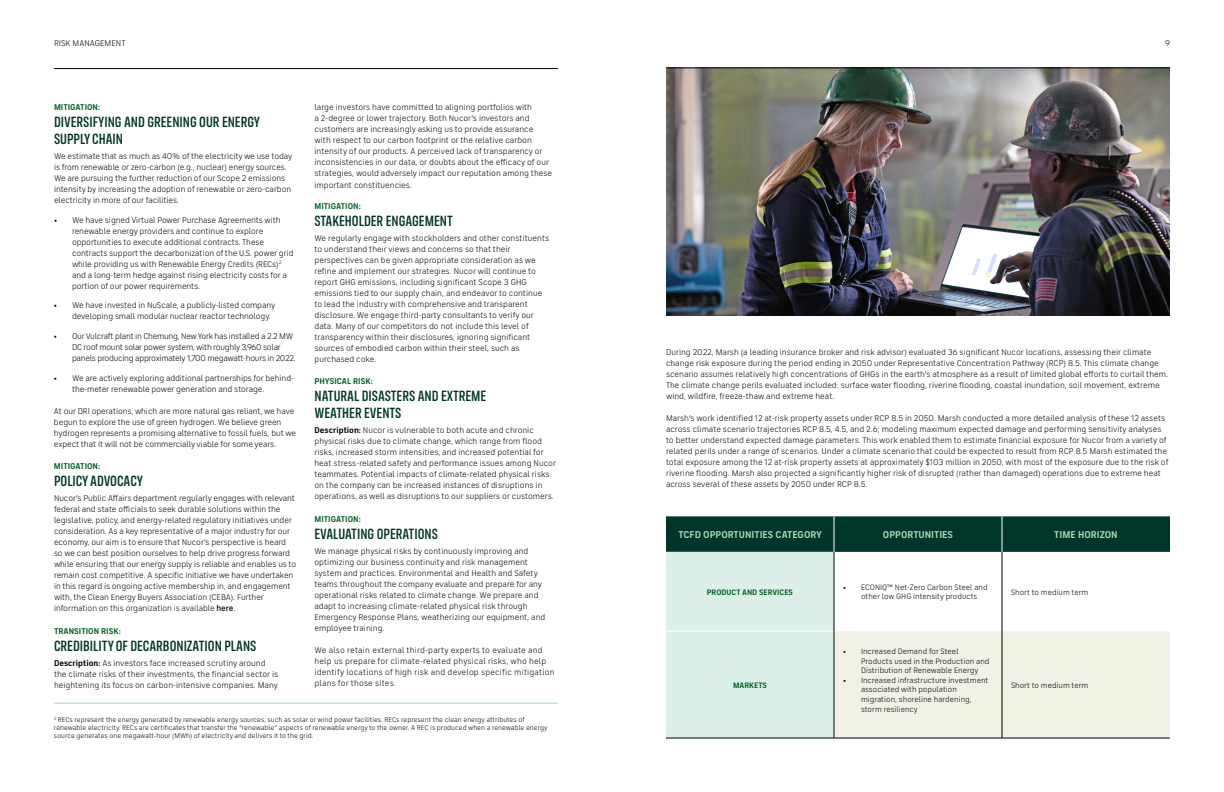
<style>
.page{position:relative;width:1224px;height:792px;background:#fff}
.page>*{position:absolute;margin:0;border:0;box-sizing:border-box;transform-origin:0 0}
.t1{font:500 15px/17px "FS Industrie Cd";color:#003529}
.t2{font:700 10px "FS Industrie";color:#a8d8b7}
.t3{font:8.5px/11px "FS Industrie";color:#000}
.t4{font:8.5px/11px "FS Industrie";letter-spacing:.02em;color:#000}
.t5{font:8.5px/11px "FS Industrie";letter-spacing:-.03em;color:#000}
.t6{font:700 8.5px "FS Industrie";color:#006225}
.t7{font:8px/9.6px "FS Industrie";color:#000}
.t8{font:700 8px "FS Industrie";color:#006225}
.t9{font:7px/8px "FS Industrie";color:#000}
.s1{font-weight:700}
.s2{font-weight:500}
</style>
<div class="page">
<img style="left:666px;top:69px;width:504px;height:246px">
<hr style="left:54px;top:68px;width:504px;height:1px;background:#000">
<hr style="left:666px;top:68px;width:504px;height:1px;background:#000">
<hr style="left:54px;top:703px;width:504px;height:1px;background:#a8d8b7">
<svg style="left:666px;top:516px;width:504px;height:222px"></svg>
<hr style="left:834px;top:516px;width:1px;height:36px;background:#fff">
<hr style="left:1002px;top:516px;width:1px;height:36px;background:#fff">
<hr style="left:666px;top:631px;width:168px;height:1px;background:#fff">
<hr style="left:834px;top:552px;width:1px;height:79px;background:#000">
<hr style="left:1002px;top:552px;width:1px;height:79px;background:#000">
<hr style="left:834px;top:631px;width:1px;height:107px;background:#000">
<hr style="left:1002px;top:631px;width:1px;height:107px;background:#000">
<hr style="left:834px;top:738px;width:168px;height:1px;background:#000">
<hr style="left:1002px;top:738px;width:168px;height:1px;background:#000">
<hr style="left:666px;top:738px;width:168px;height:1px;background:#000">
<p class="t3" style="left:54px;top:38px;width:73px">RISK MANAGEMENT</p>
<p class="t3" style="left:315px;top:102px;width:239px">large investors have committed to aligning portfolios with<br>a 2-degree or lower trajectory. Both Nucor’s investors and customers are increasingly asking us to provide assurance<br>with respect to our carbon footprint or the relative carbon intensity of our products. A perceived lack of transparency or inconsistencies in our data, or doubts about the efficacy of our strategies, would adversely impact our reputation among these</p>
<p class="t3" style="left:315px;top:180px;width:99px">important constituencies.</p>
<p class="t6" style="left:315px;top:201px;width:48px">MITIGATION:</p>
<h1 class="t1" style="left:315px;top:213px;width:140px">STAKEHOLDER ENGAGEMENT</h1>
<p class="t3" style="left:315px;top:233px;width:236px">We regularly engage with stockholders and other constituents to understand their views and concerns so that their perspectives can be given appropriate consideration as we refine and implement our strategies. Nucor will continue to report GHG emissions, including significant Scope 3 GHG emissions tied to our supply chain, and endeavor to continue to lead the industry with comprehensive and transparent disclosure. We engage third-party consultants to verify our data. Many of our competitors do not include this level of transparency within their disclosures, ignoring significant sources of embodied carbon within their steel, such as purchased coke.</p>
<p class="t6" style="left:315px;top:376px;width:60px">PHYSICAL RISK:</p>
<h1 class="t1" style="left:315px;top:388px;width:173px">NATURAL DISASTERS AND EXTREME<br>WEATHER EVENTS</h1>
<p class="t3" style="left:315px;top:425px;width:243px"><span class="s1">Description:</span> Nucor is vulnerable to both acute and chronic physical risks due to climate change, which range from flood risks, increased storm intensities, and increased potential for heat stress-related safety and performance issues among Nucor teammates. Potential impacts of climate-related physical risks on the company can be increased instances of disruptions in operations, as well as disruptions to our suppliers or customers.</p>
<p class="t6" style="left:315px;top:514px;width:48px">MITIGATION:</p>
<h1 class="t1" style="left:315px;top:526px;width:125px">EVALUATING OPERATIONS</h1>
<p class="t3" style="left:315px;top:546px;width:232px">We manage physical risks by continuously improving and optimizing our business continuity and risk management system and practices. Environmental and Health and Safety teams throughout the company evaluate and prepare for any operational risks related to climate change. We prepare and adapt to increasing climate-related physical risk through Emergency Response Plans, weatherizing our equipment, and employee training.</p>
<p class="t4" style="left:315px;top:645px;width:242px">We also retain external third-party experts to evaluate and help us prepare for climate-related physical risks, who help identify locations of high risk and develop specific mitigation plans for those sites.</p>
<p class="t9" style="left:54px;top:716px;width:495px"><sup>2</sup> RECs represent the energy generated by renewable energy sources, such as solar or wind power facilities. RECs represent the clean energy attributes of renewable electricity. RECs are certificates that transfer the “renewable” aspects of renewable energy to the owner. A REC is produced when a renewable energy source generates one megawatt-hour (MWh) of electricity and delivers it to the grid.</p>
<p class="t6" style="left:54px;top:102px;width:48px">MITIGATION:</p>
<h1 class="t1" style="left:54px;top:114px;width:208px">DIVERSIFYING AND GREENING OUR ENERGY<br>SUPPLY CHAIN</h1>
<p class="t3" style="left:54px;top:151px;width:240px">We estimate that as much as 40% of the electricity we use today is from renewable or zero-carbon (e.g., nuclear) energy sources.<br>We are pursuing the further reduction of our Scope 2 emissions intensity by increasing the adoption of renewable or zero-carbon electricity in more of our facilities.</p>
<p class="t3" style="left:72px;top:215px;width:223px;text-indent:-18px">• We have signed Virtual Power Purchase Agreements with renewable energy providers and continue to explore opportunities to execute additional contracts. These contracts support the decarbonization of the U.S. power grid while providing us with Renewable Energy Credits (RECs)<sup>2 </sup>and a long-term hedge against rising electricity costs for a portion of our power requirements.</p>
<p class="t3" style="left:72px;top:300px;width:205px;text-indent:-18px">• We have invested in NuScale, a publicly-listed company developing small modular nuclear reactor technology.</p>
<p class="t5" style="left:72px;top:331px;width:225px;text-indent:-18px">• Our Vulcraft plant in Chemung, New York has installed a 2.2 MW<br>DC roof mount solar power system, with roughly 3,960 solar panels producing approximately 1,700 megawatt-hours in 2022.</p>
<p class="t3" style="left:72px;top:373px;width:224px;text-indent:-18px">• We are actively exploring additional partnerships for behind&shy;the-meter renewable power generation and storage.</p>
<p class="t3" style="left:54px;top:406px;width:244px">At our DRI operations, which are more natural gas reliant, we have begun to explore the use of green hydrogen. We believe green hydrogen represents a promising alternative to fossil fuels, but we expect that it will not be commercially viable for some years.</p>
<p class="t6" style="left:54px;top:461px;width:48px">MITIGATION:</p>
<h1 class="t1" style="left:54px;top:473px;width:90px">POLICY ADVOCACY</h1>
<p class="t3" style="left:54px;top:493px;width:244px">Nucor’s Public Affairs department regularly engages with relevant federal and state officials to seek durable solutions within the legislative, policy, and energy-related regulatory initiatives under consideration. As a key representative of a major industry for our economy, our aim is to ensure that Nucor’s perspective is heard so we can best position ourselves to help drive progress forward while ensuring that our energy supply is reliable and enables us to remain cost competitive. A specific initiative we have undertaken in this regard is ongoing active membership in, and engagement with, the Clean Energy Buyers Association (CEBA). Further information on this organization is available <span class="s2">here</span>.</p>
<p class="t6" style="left:54px;top:626px;width:68px">TRANSITION RISK:</p>
<h1 class="t1" style="left:54px;top:638px;width:204px">CREDIBILITY OF DECARBONIZATION PLANS</h1>
<p class="t3" style="left:54px;top:658px;width:226px"><span class="s1">Description:</span> As investors face increased scrutiny around the climate risks of their investments, the financial sector is heightening its focus on carbon-intensive companies. Many</p>
<p class="t3" style="left:1165px;top:38px;width:6px">9</p>
<p class="t3" style="left:666px;top:347px;width:504px">During 2022, Marsh (a leading insurance broker and risk advisor) evaluated 36 significant Nucor locations, assessing their climate change risk exposure during the period ending in 2050 under Representative Concentration Pathway (RCP) 8.5. This climate change scenario assumes relatively high concentrations of GHGs in the earth’s atmosphere as a result of limited global efforts to curtail them.<br>The climate change perils evaluated included: surface water flooding, riverine flooding, coastal inundation, soil movement, extreme wind, wildfire, freeze-thaw and extreme heat.</p>
<p class="t3" style="left:666px;top:413px;width:504px">Marsh’s work identified 12 at-risk property assets under RCP 8.5 in 2050. Marsh conducted a more detailed analysis of these 12 assets across climate scenario trajectories RCP 8.5, 4.5, and 2.6; modeling maximum expected damage and performing sensitivity analyses to better understand expected damage parameters. This work enabled them to estimate financial exposure for Nucor from a variety of related perils under a range of scenarios. Under a climate scenario that could be expected to result from RCP 8.5 Marsh estimated the total exposure among the 12 at-risk property assets at approximately $103 million in 2050, with most of the exposure due to the risk of riverine flooding. Marsh also projected a significantly higher risk of disrupted (rather than damaged) operations due to extreme heat across several of these assets by 2050 under RCP 8.5.</p>
<p class="t2" style="left:678px;top:528px;width:145px">TCFD OPPORTUNITIES CATEGORY</p>
<p class="t2" style="left:883px;top:528px;width:72px">OPPORTUNITIES</p>
<p class="t2" style="left:1054px;top:528px;width:65px">TIME HORIZON</p>
<p class="t8" style="left:707px;top:587px;width:88px">PRODUCT AND SERVICES</p>
<p class="t7" style="left:861px;top:582px;width:128px;text-indent:-18px">• ECONIQ™ Net-Zero Carbon Steel and other low GHG intensity products</p>
<p class="t7" style="left:1011px;top:587px;width:79px">Short to medium term</p>
<p class="t8" style="left:733px;top:680px;width:35px">MARKETS</p>
<p class="t7" style="left:861px;top:647px;width:130px;text-indent:-18px">• Increased Demand for Steel<br>Products used in the Production and<br>Distribution of Renewable Energy</p>
<p class="t7" style="left:861px;top:675px;width:129px;text-indent:-18px">• Increased infrastructure investment associated with population migration, shoreline hardening, storm resiliency</p>
<p class="t7" style="left:1011px;top:680px;width:79px">Short to medium term</p>
</div>
